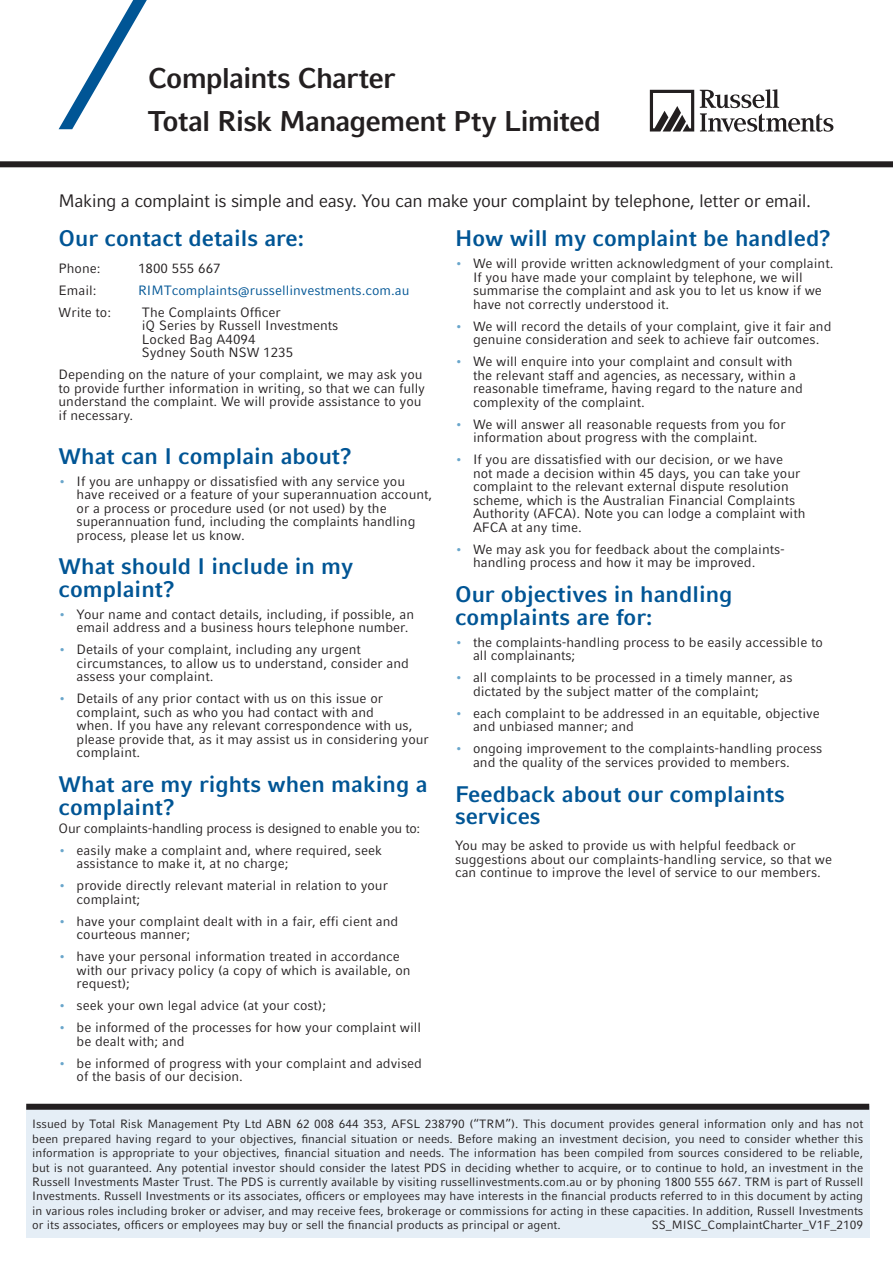
<style>
.page{position:relative;width:893px;height:1263px;background:#fff}
.page>*{position:absolute;margin:0;border:0;box-sizing:border-box;transform-origin:0 0}
.t1{font:700 28.5px/43.5px "Compatil Fact LT Pro";letter-spacing:-.03em;color:#231f20}
.t2{font:700 22.5px/22.5px "Compatil Fact LT Pro";color:#005595}
.t3{font:18px "Compatil Fact LT Pro";letter-spacing:-.03em;color:#231f20}
.t4{font:13.5px/13.5px "Compatil Fact LT Pro";color:#231f20}
.t5{font:13.5px "Compatil Fact LT Pro";letter-spacing:-.02em;color:#231f20}
.t6{font:13.5px "Compatil Fact LT Pro";color:#005595}
.t7{font:12px/14.4px "Compatil Fact LT Pro";color:#231f20;text-align:justify}
.s1{color:#69a6cb}
</style>
<div class="page">
<svg style="left:59px;top:0;width:88px;height:129px"></svg>
<div style="left:0;top:161px;width:893px;height:6px;background:#231f20"></div>
<svg style="left:700px;top:89px;width:133px;height:43px"></svg>
<svg style="left:650px;top:90px;width:44px;height:42px"></svg>
<div style="left:26px;top:1107px;width:843px;height:131px;background:#e5eef6"></div>
<div style="left:26px;top:1104px;width:843px;height:6px;background:#231f20"></div>
<h1 class="t1" style="left:148px;top:56px;width:455px">Complaints Charter<br>Total Risk Management Pty Limited</h1>
<h3 class="t3" style="left:59px;top:190px;width:754px">Making a complaint is simple and easy. You can make your complaint by telephone, letter or email.</h3>
<h2 class="t2" style="left:59px;top:227px;width:247px">Our contact details are:</h2>
<p class="t4" style="left:59px;top:261px;width:43px">Phone:</p>
<p class="t4" style="left:138px;top:261px;width:84px">1800 555 667</p>
<p class="t4" style="left:59px;top:283px;width:39px">Email:</p>
<p class="t6" style="left:138px;top:282px;width:273px">RIMTcomplaints@russellinvestments.com.au</p>
<p class="t4" style="left:59px;top:305px;width:54px">Write to:</p>
<p class="t4" style="left:142px;top:305px;width:198px">The Complaints Officer<br>iQ Series by Russell Investments<br>Locked Bag A4094<br>Sydney South NSW 1235</p>
<p class="t4" style="left:59px;top:368px;width:368px">Depending on the nature of your complaint, we may ask you to provide further information in writing, so that we can fully understand the complaint. We will provide assistance to you if necessary.</p>
<h2 class="t2" style="left:59px;top:445px;width:295px">What can I complain about?</h2>
<p class="t4" style="left:77px;top:474px;width:357px;text-indent:-18px"><span class="s1">•</span> If you are unhappy or dissatisfied with any service you have received or a feature of your superannuation account, or a process or procedure used (or not used) by the superannuation fund, including the complaints handling process, please let us know.</p>
<h2 class="t2" style="left:59px;top:555px;width:296px">What should I include in my complaint?</h2>
<p class="t4" style="left:77px;top:608px;width:339px;text-indent:-18px"><span class="s1">•</span> Your name and contact details, including, if possible, an email address and a business hours telephone number.</p>
<p class="t4" style="left:77px;top:643px;width:334px;text-indent:-18px"><span class="s1">•</span> Details of your complaint, including any urgent circumstances, to allow us to understand, consider and assess your complaint.</p>
<p class="t4" style="left:77px;top:692px;width:354px;text-indent:-18px"><span class="s1">•</span> Details of any prior contact with us on this issue or complaint, such as who you had contact with and<br>when. If you have any relevant correspondence with us, please provide that, as it may assist us in considering your complaint.</p>
<h2 class="t2" style="left:59px;top:773px;width:370px">What are my rights when making a complaint?</h2>
<p class="t5" style="left:59px;top:820px;width:363px">Our complaints-handling process is designed to enable you to:</p>
<p class="t4" style="left:77px;top:843px;width:307px;text-indent:-18px"><span class="s1">•</span> easily make a complaint and, where required, seek assistance to make it, at no charge;</p>
<p class="t4" style="left:77px;top:879px;width:313px;text-indent:-18px"><span class="s1">•</span> provide directly relevant material in relation to your complaint;</p>
<p class="t4" style="left:77px;top:914px;width:323px;text-indent:-18px"><span class="s1">•</span> have your complaint dealt with in a fair, effi cient and courteous manner;</p>
<p class="t4" style="left:77px;top:950px;width:335px;text-indent:-18px"><span class="s1">•</span> have your personal information treated in accordance with our privacy policy (a copy of which is available, on request);</p>
<p class="t4" style="left:59px;top:999px;width:269px"><span class="s1">•</span> seek your own legal advice (at your cost);</p>
<p class="t4" style="left:77px;top:1021px;width:346px;text-indent:-18px"><span class="s1">•</span> be informed of the processes for how your complaint will be dealt with; and</p>
<p class="t4" style="left:77px;top:1056px;width:347px;text-indent:-18px"><span class="s1">•</span> be informed of progress with your complaint and advised of the basis of our decision.</p>
<h2 class="t2" style="left:455px;top:227px;width:377px">How will my complaint be handled?</h2>
<p class="t4" style="left:473px;top:257px;width:362px;text-indent:-18px"><span class="s1">•</span> We will provide written acknowledgment of your complaint.<br>If you have made your complaint by telephone, we will summarise the complaint and ask you to let us know if we have not correctly understood it.</p>
<p class="t4" style="left:455px;top:319px;width:378px;text-align:center"><span class="s1">•</span> We will record the details of your complaint, give it fair and genuine consideration and seek to achieve fair outcomes.</p>
<p class="t4" style="left:473px;top:355px;width:331px;text-indent:-18px"><span class="s1">•</span> We will enquire into your complaint and consult with the relevant staff and agencies, as necessary, within a reasonable timeframe, having regard to the nature and complexity of the complaint.</p>
<p class="t4" style="left:473px;top:417px;width:314px;text-indent:-18px"><span class="s1">•</span> We will answer all reasonable requests from you for information about progress with the complaint.</p>
<p class="t4" style="left:473px;top:453px;width:334px;text-indent:-18px"><span class="s1">•</span> If you are dissatisfied with our decision, or we have not made a decision within 45 days, you can take your complaint to the relevant external dispute resolution scheme, which is the Australian Financial Complaints Authority (AFCA). Note you can lodge a complaint with AFCA at any time.</p>
<p class="t4" style="left:473px;top:542px;width:313px;text-indent:-18px"><span class="s1">•</span> We may ask you for feedback about the complaints&shy;handling process and how it may be improved.</p>
<h2 class="t2" style="left:455px;top:583px;width:279px">Our objectives in handling complaints are for:</h2>
<p class="t4" style="left:473px;top:635px;width:351px;text-indent:-18px"><span class="s1">•</span> the complaints-handling process to be easily accessible to all complainants;</p>
<p class="t4" style="left:473px;top:671px;width:321px;text-indent:-18px"><span class="s1">•</span> all complaints to be processed in a timely manner, as dictated by the subject matter of the complaint;</p>
<p class="t4" style="left:473px;top:706px;width:348px;text-indent:-18px"><span class="s1">•</span> each complaint to be addressed in an equitable, objective and unbiased manner; and</p>
<p class="t4" style="left:473px;top:742px;width:351px;text-indent:-18px"><span class="s1">•</span> ongoing improvement to the complaints-handling process and the quality of the services provided to members.</p>
<h2 class="t2" style="left:455px;top:782px;width:331px">Feedback about our complaints services</h2>
<p class="t4" style="left:455px;top:839px;width:379px">You may be asked to provide us with helpful feedback or suggestions about our complaints-handling service, so that we can continue to improve the level of service to our members.</p>
<p class="t7" style="left:32px;top:1117px;width:833px">Issued by Total Risk Management Pty Ltd ABN 62 008 644 353, AFSL 238790 (“TRM”). This document provides general information only and has not been prepared having regard to your objectives, financial situation or needs. Before making an investment decision, you need to consider whether this information is appropriate to your objectives, financial situation and needs. The information has been compiled from sources considered to be reliable, but is not guaranteed. Any potential investor should consider the latest PDS in deciding whether to acquire, or to continue to hold, an investment in the Russell Investments Master Trust. The PDS is currently available by visiting russellinvestments.com.au or by phoning 1800 555 667. TRM is part of Russell Investments. Russell Investments or its associates, officers or employees may have interests in the financial products referred to in this document by acting in various roles including broker or adviser, and may receive fees, brokerage or commissions for acting in these capacities. In addition, Russell Investments or its associates, officers or employees may buy or sell the financial products as principal or agent.</p>
<p class="t7" style="left:652px;top:1218px;width:213px">SS_MISC_ComplaintCharter_V1F_2109</p>
</div>
